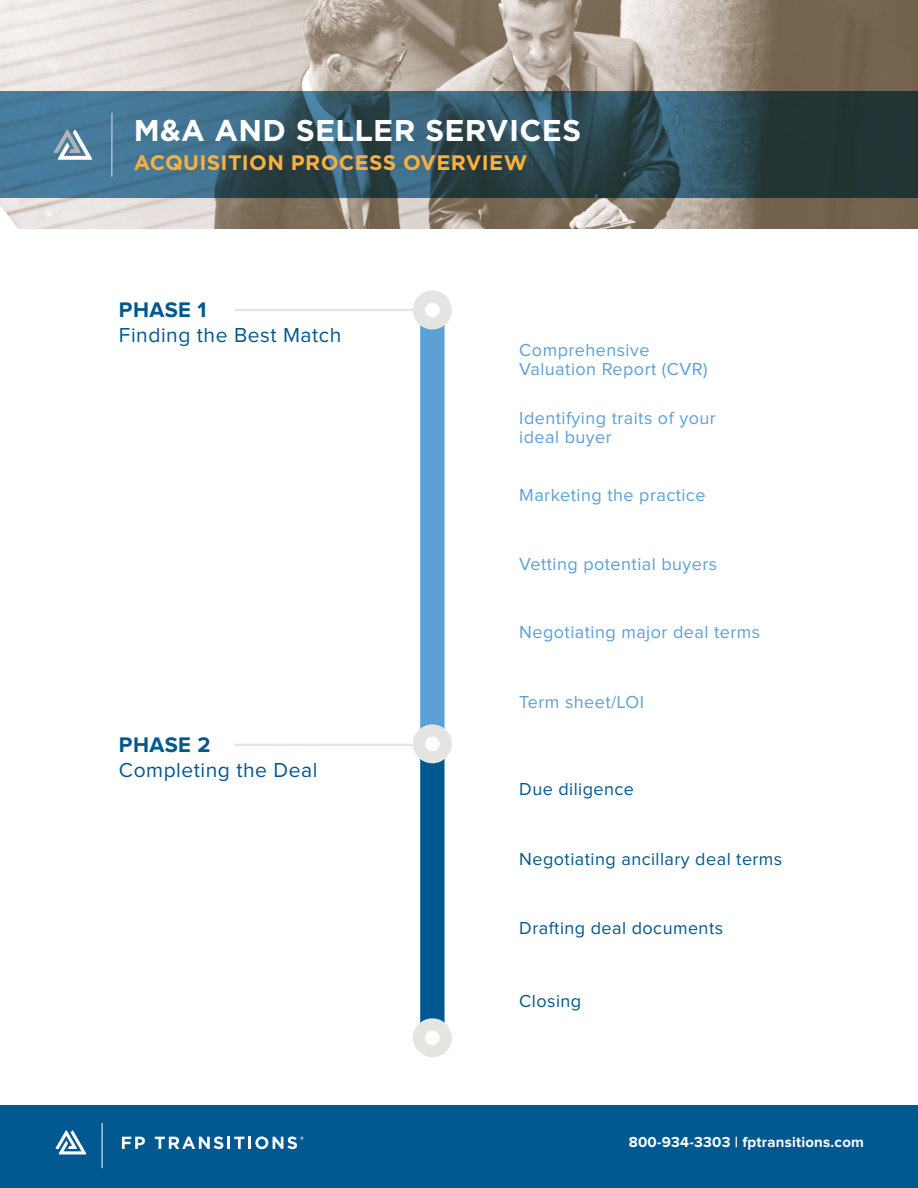
<style>
.page{position:relative;width:918px;height:1188px;background:#fff}
.page>*{position:absolute;margin:0;border:0;box-sizing:border-box;transform-origin:0 0}
.Title_Heading{font:700 30px "Gotham";letter-spacing:.01em;color:#fff}
.t1{font:700 21.9px "Proxima Nova";letter-spacing:.02em;color:#005890}
.t2{font:21px "Proxima Nova";letter-spacing:.025em;color:#005890}
.Title_Sub-Heading{font:700 21px "Gotham";letter-spacing:.015em;color:#fbb03f}
.Averages_Graphic_Cop{font:18px/19.5px "Proxima Nova";letter-spacing:.025em;color:#5ca0d7}
.Averages_Graphic_Cop-2{font:18px "Proxima Nova";letter-spacing:.025em;color:#005890}
.Address_Block{font:700 15px "Proxima Nova";letter-spacing:.015em;color:#fff}
</style>
<div class="page">
<div style="left:0;top:1105px;width:918px;height:83px;background:#005890"></div>
<svg style="left:122px;top:1137px;width:23px;height:12px"></svg>
<svg style="left:155px;top:1136px;width:149px;height:13px"></svg>
<hr style="left:102px;top:1123px;width:1px;height:45px;background:#fff">
<svg style="left:56px;top:1130px;width:30px;height:24px"></svg>
<div style="left:420px;top:310px;width:25px;height:434px;background:#5ca0d7"></div>
<div style="left:420px;top:744px;width:25px;height:296px;background:#005890"></div>
<div style="left:419px;top:297px;width:27px;height:26px;background:#fff;border-radius:50%"></div>
<div style="left:413px;top:291px;width:39px;height:38px;border:12px solid #e3e6e0;border-radius:50%"></div>
<div style="left:419px;top:730px;width:27px;height:27px;background:#fff;border-radius:50%"></div>
<div style="left:413px;top:724px;width:39px;height:39px;border:12px solid #e3e6e0;border-radius:50%"></div>
<div style="left:419px;top:1024px;width:27px;height:27px;background:#fff;border-radius:50%"></div>
<div style="left:413px;top:1018px;width:39px;height:39px;border:12px solid #e3e6e0;border-radius:50%"></div>
<hr style="left:234px;top:309px;width:179px;height:2px;background:#e3e6e0">
<hr style="left:234px;top:744px;width:179px;height:2px;background:#e3e6e0">
<img style="left:0;top:0;width:918px;height:229px">
<svg style="left:0;top:91px;width:918px;height:106px;background:#335564"></svg>
<hr style="left:111px;top:113px;width:2px;height:64px;background:#d4d6d8">
<svg style="left:54px;top:130px;width:38px;height:30px"></svg>
<p class="Title_Heading" style="left:134px;top:113px;width:449px">M&amp;A AND SELLER SERVICES</p>
<p class="Title_Sub-Heading" style="left:134px;top:150px;width:395px">ACQUISITION PROCESS OVERVIEW</p>
<p class="t1" style="left:119px;top:298px;width:89px">PHASE 1</p>
<p class="t2" style="left:119px;top:324px;width:224px">Finding the Best Match</p>
<p class="t1" style="left:119px;top:732px;width:93px">PHASE 2</p>
<p class="t2" style="left:119px;top:759px;width:200px">Completing the Deal</p>
<p class="Averages_Graphic_Cop" style="left:519px;top:340px;width:190px">Comprehensive<br>Valuation Report (CVR)</p>
<p class="Averages_Graphic_Cop" style="left:519px;top:408px;width:198px">Identifying traits of your ideal buyer</p>
<p class="Averages_Graphic_Cop" style="left:519px;top:485px;width:188px">Marketing the practice</p>
<p class="Averages_Graphic_Cop" style="left:519px;top:555px;width:199px">Vetting potential buyers</p>
<p class="Averages_Graphic_Cop" style="left:519px;top:622px;width:242px">Negotiating major deal terms</p>
<p class="Averages_Graphic_Cop" style="left:519px;top:692px;width:126px">Term sheet/LOI</p>
<p class="Averages_Graphic_Cop-2" style="left:519px;top:779px;width:116px">Due diligence</p>
<p class="Averages_Graphic_Cop-2" style="left:519px;top:849px;width:265px">Negotiating ancillary deal terms</p>
<p class="Averages_Graphic_Cop-2" style="left:519px;top:918px;width:205px">Drafting deal documents</p>
<p class="Averages_Graphic_Cop-2" style="left:519px;top:991px;width:63px">Closing</p>
<p class="Address_Block" style="left:629px;top:1134px;width:237px">800-934-3303 | fptransitions.com</p>
</div>
